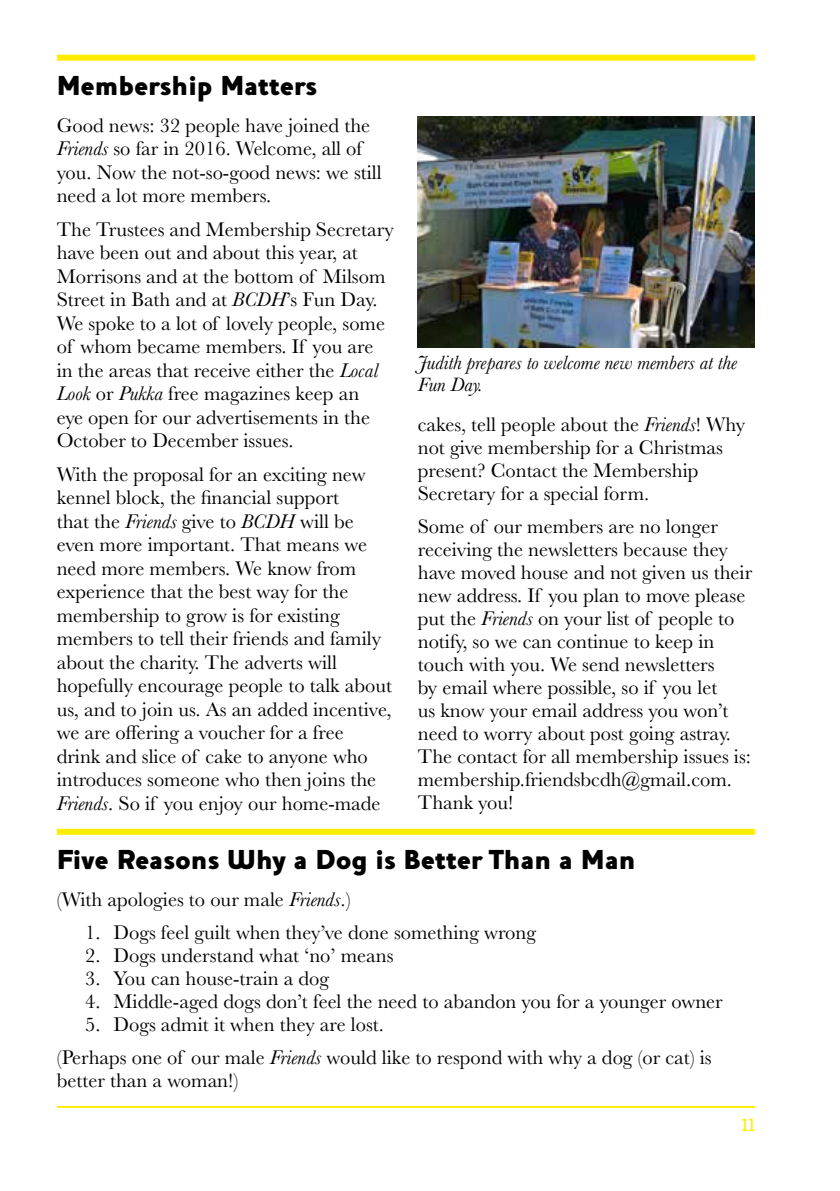
<style>
.page{position:relative;width:840px;height:1191px;background:#fff}
.page>*{position:absolute;margin:0;border:0;box-sizing:border-box;transform-origin:0 0}
.t1{font:800 28px "Houschka";color:#000}
.t2{font:20.4px/23.4px "Baskerville";color:#000}
.t3{font:italic 20px/22px "Baskerville";color:#000}
.t4{font:500 18px "Houschka";color:#ffed00}
.s1{font-style:italic}
</style>
<div class="page">
<hr style="left:57px;top:1106px;width:697px;height:2px;background:#ffed00">
<div style="left:57px;top:829px;width:697px;height:6px;background:#ffed00"></div>
<div style="left:57px;top:55px;width:697px;height:6px;background:#ffed00"></div>
<img style="left:418px;top:116px;width:336px;height:231px">
<h1 class="t1" style="left:57px;top:69px;width:262px">Membership Matters</h1>
<p class="t2" style="left:57px;top:114px;width:326px">Good news: 32 people have joined the <span class="s1">Friends</span> so far in 2016. Welcome, all of you. Now the not-so-good news: we still need a lot more members.</p>
<p class="t2" style="left:57px;top:218px;width:338px">The Trustees and Membership Secretary have been out and about this year, at Morrisons and at the bottom of Milsom Street in Bath and at <span class="s1">BCDH</span>’s Fun Day.<br>We spoke to a lot of lovely people, some of whom became members. If you are in the areas that receive either the <span class="s1">Local Look</span> or <span class="s1">Pukka</span> free magazines keep an<br>eye open for our advertisements in the October to December issues.</p>
<p class="t2" style="left:57px;top:463px;width:336px">With the proposal for an exciting new kennel block, the financial support<br>that the <span class="s1">Friends</span> give to <span class="s1">BCDH</span> will be even more important. That means we need more members. We know from experience that the best way for the membership to grow is for existing members to tell their friends and family about the charity. The adverts will hopefully encourage people to talk about us, and to join us. As an added incentive, we are offering a voucher for a free drink and slice of cake to anyone who introduces someone who then joins the <span class="s1">Friends</span>. So if you enjoy our home-made</p>
<p class="t3" style="left:417px;top:352px;width:320px">Judith prepares to welcome new members at the<br>Fun Day.</p>
<p class="t2" style="left:417px;top:413px;width:329px">cakes, tell people about the <span class="s1">Friends</span>! Why not give membership for a Christmas present? Contact the Membership Secretary for a special form.</p>
<p class="t2" style="left:417px;top:515px;width:336px">Some of our members are no longer receiving the newsletters because they have moved house and not given us their new address. If you plan to move please put the <span class="s1">Friends</span> on your list of people to notify, so we can continue to keep in touch with you. We send newsletters<br>by email where possible, so if you let<br>us know your email address you won’t need to worry about post going astray.<br>The contact for all membership issues is: membership.friendsbcdh@gmail.com.<br>Thank you!</p>
<h1 class="t1" style="left:57px;top:842px;width:580px">Five Reasons Why a Dog is Better Than a Man</h1>
<p class="t2" style="left:57px;top:888px;width:295px">(With apologies to our male <span class="s1">Friends</span>.)</p>
<p class="t2" style="left:85px;top:921px;width:452px">1. Dogs feel guilt when they’ve done something wrong</p>
<p class="t2" style="left:85px;top:944px;width:310px">2. Dogs understand what ‘no’ means</p>
<p class="t2" style="left:85px;top:967px;width:245px">3. You can house-train a dog</p>
<p class="t2" style="left:85px;top:990px;width:638px">4. Middle-aged dogs don’t feel the need to abandon you for a younger owner</p>
<p class="t2" style="left:57px;top:1008px;width:656px;line-height:33px;text-indent:28px">5. Dogs admit it when they are lost.<br>(Perhaps one of our male <span class="s1">Friends</span> would like to respond with why a dog (or cat) is</p>
<p class="t2" style="left:57px;top:1069px;width:183px">better than a woman!)</p>
<p class="t4" style="left:741px;top:1114px;width:14px">11</p>
</div>
